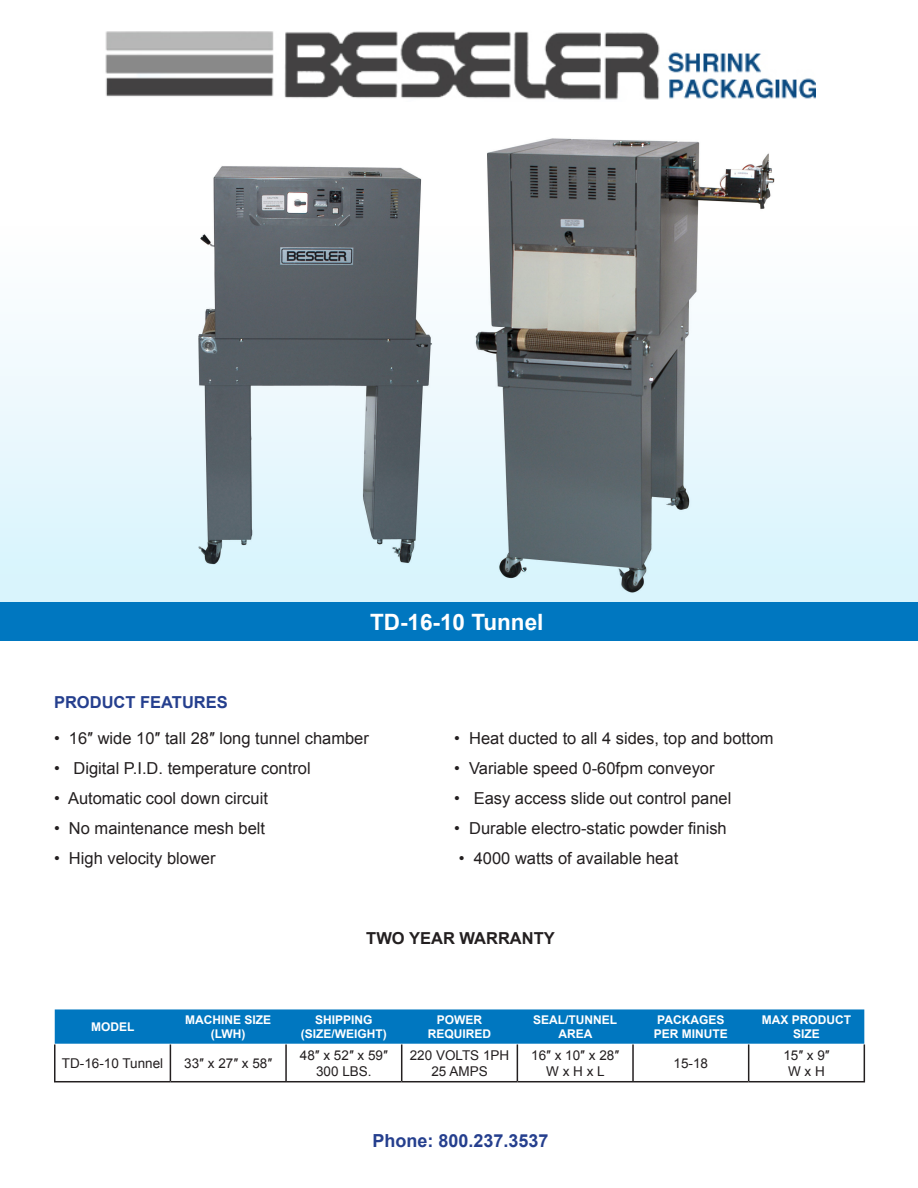
<style>
.page{position:relative;width:918px;height:1188px;background:#fff}
.page>*{position:absolute;margin:0;border:0;box-sizing:border-box;transform-origin:0 0}
.t1{font:700 22.5px "Arial";color:#fff}
.t2{font:700 18px "Arial";color:#253f8e}
.t3{font:16.5px "Arial";color:#231f20}
.t4{font:700 16.5px "Arial";color:#231f20}
.t5{font:700 16.5px "Arial";color:#253f8e}
.t6{font:13.5px "Arial";color:#231f20}
.t7{font:700 12px/13.5px "Arial";color:#fff;text-align:center}
</style>
<div class="page">
<div style="left:0;top:218px;width:918px;height:391px;background:linear-gradient(to bottom,#fffefe,#d6f3fc)"></div>
<img style="left:506px;top:138px;width:295px;height:464px">
<img style="left:122px;top:148px;width:384px;height:454px">
<img style="left:105px;top:31px;width:711px;height:69px">
<div style="left:0;top:602px;width:918px;height:39px;background:#0077c0"></div>
<div style="left:55px;top:1009px;width:809px;height:35px;background:#0077c0"></div>
<hr style="left:54px;top:1044px;width:2px;height:37px;background:#231f20">
<hr style="left:170px;top:1044px;width:1px;height:37px;background:#231f20">
<hr style="left:285px;top:1044px;width:2px;height:37px;background:#231f20">
<hr style="left:401px;top:1044px;width:1px;height:37px;background:#231f20">
<hr style="left:517px;top:1044px;width:1px;height:37px;background:#231f20">
<hr style="left:632px;top:1044px;width:2px;height:37px;background:#231f20">
<hr style="left:748px;top:1044px;width:1px;height:37px;background:#231f20">
<hr style="left:864px;top:1044px;width:1px;height:37px;background:#231f20">
<hr style="left:54px;top:1081px;width:116px;height:1px;background:#231f20">
<hr style="left:170px;top:1081px;width:116px;height:1px;background:#231f20">
<hr style="left:286px;top:1081px;width:116px;height:1px;background:#231f20">
<hr style="left:402px;top:1081px;width:115px;height:1px;background:#231f20">
<hr style="left:517px;top:1081px;width:116px;height:1px;background:#231f20">
<hr style="left:633px;top:1081px;width:116px;height:1px;background:#231f20">
<hr style="left:749px;top:1081px;width:116px;height:1px;background:#231f20">
<p class="t5" style="left:54px;top:691px;width:175px">PRODUCT FEATURES</p>
<p class="t1" style="left:370px;top:607px;width:175px">TD-16-10 Tunnel</p>
<p class="t3" style="left:54px;top:727px;width:316px">• 16″ wide 10″ tall 28″ long tunnel chamber</p>
<p class="t3" style="left:54px;top:757px;width:258px">• Digital P.I.D. temperature control</p>
<p class="t3" style="left:54px;top:787px;width:215px">• Automatic cool down circuit</p>
<p class="t3" style="left:54px;top:817px;width:213px">• No maintenance mesh belt</p>
<p class="t3" style="left:54px;top:847px;width:163px">• High velocity blower</p>
<p class="t3" style="left:454px;top:727px;width:321px">• Heat ducted to all 4 sides, top and bottom</p>
<p class="t3" style="left:454px;top:757px;width:262px">• Variable speed 0-60fpm conveyor</p>
<p class="t3" style="left:454px;top:787px;width:279px">• Easy access slide out control panel</p>
<p class="t3" style="left:454px;top:817px;width:274px">• Durable electro-static powder finish</p>
<p class="t3" style="left:459px;top:847px;width:221px">• 4000 watts of available heat</p>
<p class="t4" style="left:366px;top:927px;width:190px">TWO YEAR WARRANTY</p>
<p class="t7" style="left:91px;top:1020px;width:45px">MODEL</p>
<p class="t7" style="left:185px;top:1014px;width:88px">MACHINE SIZE (LWH)</p>
<p class="t7" style="left:301px;top:1014px;width:88px">SHIPPING (SIZE/WEIGHT)</p>
<p class="t7" style="left:428px;top:1014px;width:65px">POWER<br>REQUIRED</p>
<p class="t7" style="left:533px;top:1014px;width:85px">SEAL/TUNNEL<br>AREA</p>
<p class="t7" style="left:654px;top:1014px;width:76px;text-align:left">PACKAGES<br>PER MINUTE</p>
<p class="t7" style="left:762px;top:1014px;width:91px">MAX PRODUCT<br>SIZE</p>
<p class="t6" style="left:62px;top:1054px;width:103px">TD-16-10 Tunnel</p>
<p class="t6" style="left:184px;top:1054px;width:89px">33″ x 27″ x 58″</p>
<p class="t6" style="left:410px;top:1046px;width:101px">220 VOLTS 1PH</p>
<p class="t6" style="left:431px;top:1062px;width:58px">25 AMPS</p>
<p class="t6" style="left:300px;top:1046px;width:89px">48″ x 52″ x 59″</p>
<p class="t6" style="left:316px;top:1062px;width:57px">300 LBS.</p>
<p class="t6" style="left:531px;top:1046px;width:89px">16″ x 10″ x 28″</p>
<p class="t6" style="left:546px;top:1062px;width:60px">W x H x L</p>
<p class="t6" style="left:783px;top:1046px;width:48px">15″ x 9″</p>
<p class="t6" style="left:788px;top:1062px;width:38px">W x H</p>
<p class="t6" style="left:674px;top:1054px;width:36px">15-18</p>
<p class="t2" style="left:372px;top:1129px;width:178px">Phone: 800.237.3537</p>
</div>
